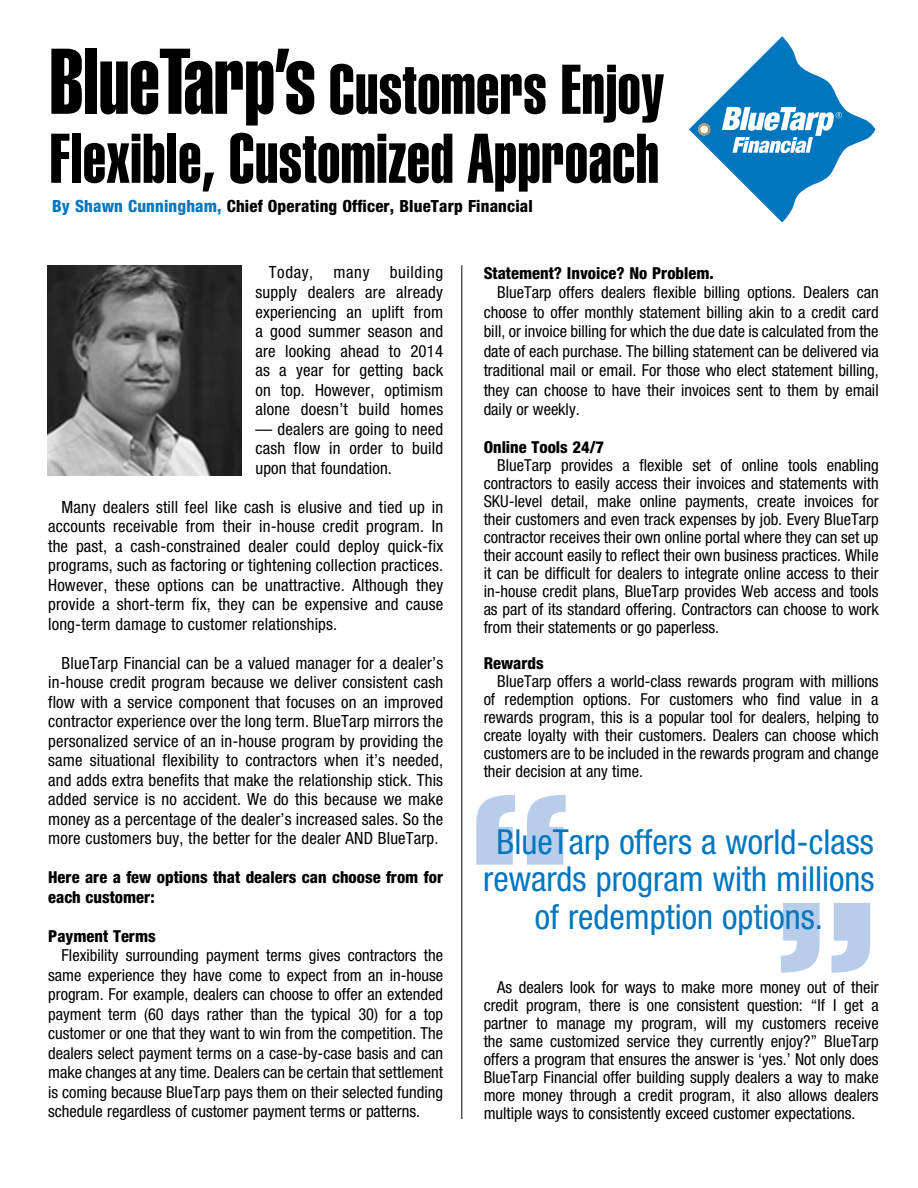
<style>
.page{position:relative;width:918px;height:1188px;background:#fff}
.page>*{position:absolute;margin:0;border:0;box-sizing:border-box;transform-origin:0 0}
.t1{font:69px/69px "Helvetica LT Std Extra Comp";letter-spacing:.01em;color:#000}
.t2{font:condensed 34.5px/37.5px "Helvetica Neue";color:#0076bf;text-align:center}
.t3{font:condensed 16.8px/19.5px "Helvetica Neue";letter-spacing:.01em;color:#000;text-align:justify}
.t4{font:800 condensed 16.8px "Helvetica Neue";letter-spacing:.01em;color:#000}
.t5{font:condensed 16.5px/18px "Helvetica Neue";color:#000;text-align:justify}
.t6{font:800 condensed 16.5px/19.5px "Helvetica Neue";color:#000}
.s1{font-size:91.5px}
.s2{color:#0076bf}
</style>
<div class="page">
<svg style="left:689px;top:36px;width:186px;height:186px"></svg>
<hr style="left:462px;top:265px;width:1px;height:854px;background:#000">
<img style="left:48px;top:265px;width:194px;height:211px">
<svg style="left:476px;top:795px;width:90px;height:70px"></svg>
<svg style="left:781px;top:903px;width:90px;height:70px"></svg>
<h1 class="t1" style="left:50px;top:55px;width:616px"><span class="s1">BlueTarp’s</span> Customers Enjoy<br>Flexible, Customized Approach</h1>
<p class="t4" style="left:52px;top:196px;width:482px"><span class="s2">By Shawn Cunningham,</span> Chief Operating Officer, BlueTarp Financial</p>
<p class="t3" style="left:255px;top:263px;width:189px;text-indent:14px">Today, many building supply dealers are already experiencing an uplift from a good summer season and are looking ahead to 2014 as a year for getting back on top. However, optimism alone doesn’t build homes</p>
<p class="t3" style="left:255px;top:419px;width:189px">— dealers are going to need cash flow in order to build upon that foundation.</p>
<p class="t3" style="left:48px;top:497px;width:397px;text-indent:14px">Many dealers still feel like cash is elusive and tied up in accounts receivable from their in-house credit program. In the past, a cash-constrained dealer could deploy quick-fix programs, such as factoring or tightening collection practices.<br>However, these options can be unattractive. Although they provide a short-term fix, they can be expensive and cause long-term damage to customer relationships.</p>
<p class="t3" style="left:48px;top:653px;width:397px;text-indent:14px">BlueTarp Financial can be a valued manager for a dealer’s in-house credit program because we deliver consistent cash flow with a service component that focuses on an improved contractor experience over the long term. BlueTarp mirrors the personalized service of an in-house program by providing the same situational flexibility to contractors when it’s needed, and adds extra benefits that make the relationship stick. This added service is no accident. We do this because we make money as a percentage of the dealer’s increased sales. So the more customers buy, the better for the dealer AND BlueTarp.</p>
<p class="t6" style="left:48px;top:867px;width:396px">Here are a few options that dealers can choose from for each customer:</p>
<p class="t6" style="left:48px;top:926px;width:109px">Payment Terms</p>
<p class="t5" style="left:48px;top:945px;width:397px;line-height:19.5px;text-indent:13px">Flexibility surrounding payment terms gives contractors the same experience they have come to expect from an in-house program. For example, dealers can choose to offer an extended payment term (60 days rather than the typical 30) for a top customer or one that they want to win from the competition. The dealers select payment terms on a case-by-case basis and can make changes at any time. Dealers can be certain that settlement is coming because BlueTarp pays them on their selected funding schedule regardless of customer payment terms or patterns.</p>
<p class="t6" style="left:484px;top:263px;width:232px">Statement? Invoice? No Problem.</p>
<p class="t5" style="left:484px;top:282px;width:397px;line-height:19.5px;text-indent:13px">BlueTarp offers dealers flexible billing options. Dealers can choose to offer monthly statement billing akin to a credit card bill, or invoice billing for which the due date is calculated from the date of each purchase. The billing statement can be delivered via traditional mail or email. For those who elect statement billing, they can choose to have their invoices sent to them by email daily or weekly.</p>
<p class="t6" style="left:484px;top:437px;width:122px">Online Tools 24/7</p>
<p class="t5" style="left:484px;top:456px;width:397px;text-indent:13px">BlueTarp provides a flexible set of online tools enabling contractors to easily access their invoices and statements with SKU-level detail, make online payments, create invoices for their customers and even track expenses by job. Every BlueTarp contractor receives their own online portal where they can set up their account easily to reflect their own business practices. While it can be difficult for dealers to integrate online access to their in-house credit plans, BlueTarp provides Web access and tools as part of its standard offering. Contractors can choose to work from their statements or go paperless.</p>
<p class="t6" style="left:484px;top:653px;width:62px">Rewards</p>
<p class="t5" style="left:484px;top:672px;width:397px;text-indent:13px">BlueTarp offers a world-class rewards program with millions of redemption options. For customers who find value in a rewards program, this is a popular tool for dealers, helping to create loyalty with their customers. Dealers can choose which customers are to be included in the rewards program and change their decision at any time.</p>
<h2 class="t2" style="left:483px;top:823px;width:393px">BlueTarp offers a world-class rewards program with millions of redemption options.</h2>
<p class="t5" style="left:484px;top:978px;width:397px;text-indent:13px">As dealers look for ways to make more money out of their credit program, there is one consistent question: “If I get a partner to manage my program, will my customers receive the same customized service they currently enjoy?” BlueTarp offers a program that ensures the answer is ‘yes.’ Not only does BlueTarp Financial offer building supply dealers a way to make more money through a credit program, it also allows dealers multiple ways to consistently exceed customer expectations.</p>
</div>
